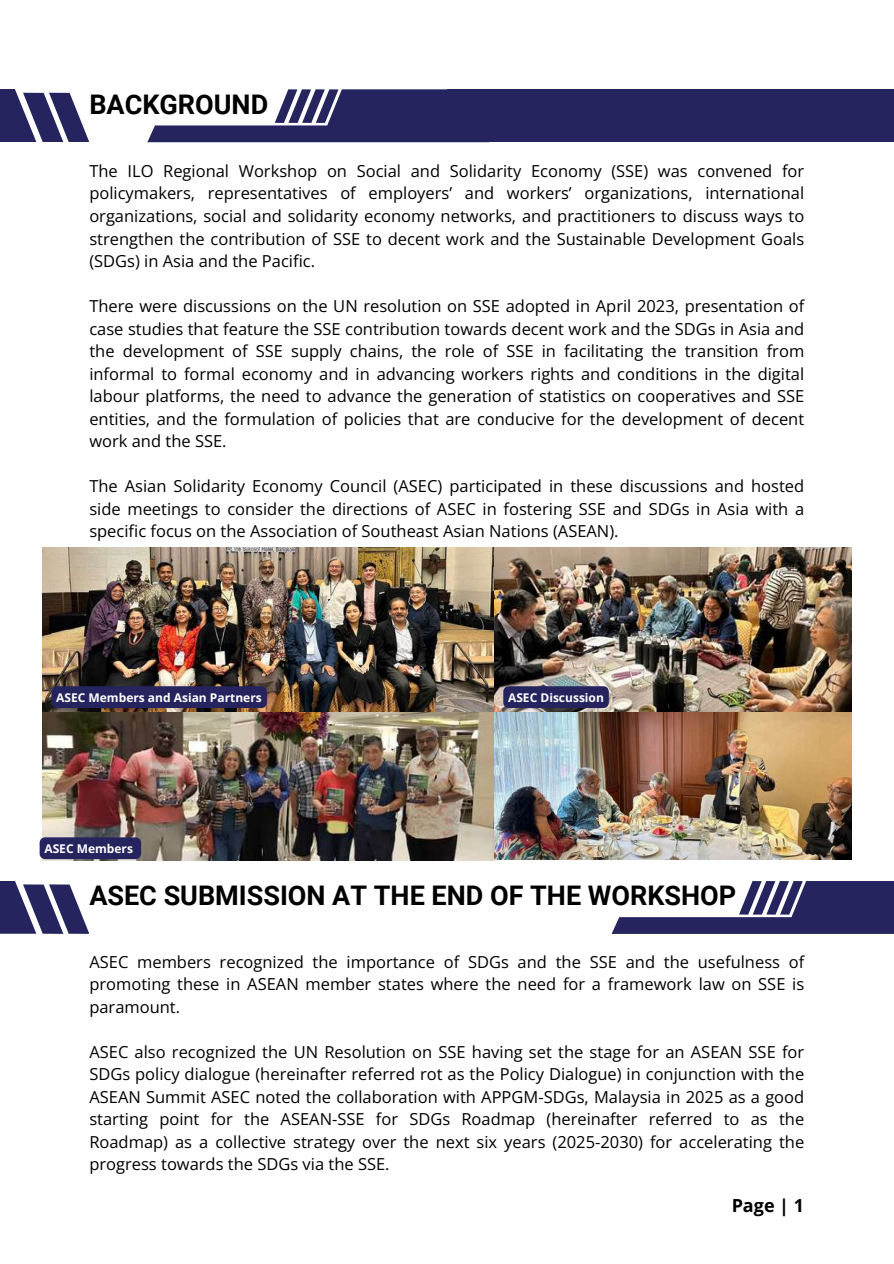
<style>
.page{position:relative;width:894px;height:1264px;background:#fff}
.page>*{position:absolute;margin:0;border:0;box-sizing:border-box;transform-origin:0 0}
.t1{font:700 27px "Roboto";color:#000}
.t2{font:700 18px "Open Sans";color:#000}
.t3{font:16.5px/22.5px "Open Sans";color:#000;text-align:justify}
.t4{font:700 12px "Open Sans";color:#fff}
</style>
<div class="page">
<div style="left:446px;top:89px;width:447px;height:53px;background:#26245e"></div>
<svg style="left:147px;top:89px;width:300px;height:53px"></svg>
<svg style="left:0;top:89px;width:89px;height:53px"></svg>
<svg style="left:612px;top:881px;width:281px;height:52px"></svg>
<svg style="left:0;top:881px;width:89px;height:52px"></svg>
<img style="left:42px;top:548px;width:808px;height:312px">
<div style="left:51px;top:686px;width:216px;height:22px;background:#26245e;border-radius:5px"></div>
<div style="left:40px;top:837px;width:101px;height:22px;background:#26245e"></div>
<div style="left:503px;top:686px;width:105px;height:22px;background:#26245e"></div>
<h1 class="t1" style="left:89px;top:89px;width:180px">BACKGROUND</h1>
<p class="t3" style="left:89px;top:159px;width:716px">The ILO Regional Workshop on Social and Solidarity Economy (SSE) was convened for policymakers, representatives of employers’ and workers’ organizations, international organizations, social and solidarity economy networks, and practitioners to discuss ways to strengthen the contribution of SSE to decent work and the Sustainable Development Goals (SDGs) in Asia and the Pacific.</p>
<p class="t3" style="left:89px;top:294px;width:716px">There were discussions on the UN resolution on SSE adopted in April 2023, presentation of case studies that feature the SSE contribution towards decent work and the SDGs in Asia and the development of SSE supply chains, the role of SSE in facilitating the transition from informal to formal economy and in advancing workers rights and conditions in the digital labour platforms, the need to advance the generation of statistics on cooperatives and SSE entities, and the formulation of policies that are conducive for the development of decent work and the SSE.</p>
<p class="t3" style="left:89px;top:474px;width:716px">The Asian Solidarity Economy Council (ASEC) participated in these discussions and hosted side meetings to consider the directions of ASEC in fostering SSE and SDGs in Asia with a specific focus on the Association of Southeast Asian Nations (ASEAN).</p>
<p class="t4" style="left:56px;top:689px;width:207px">ASEC Members and Asian Partners</p>
<p class="t4" style="left:44px;top:840px;width:90px">ASEC Members</p>
<p class="t4" style="left:508px;top:689px;width:97px">ASEC Discussion</p>
<h1 class="t1" style="left:89px;top:880px;width:648px">ASEC SUBMISSION AT THE END OF THE WORKSHOP</h1>
<p class="t3" style="left:89px;top:949px;width:716px">ASEC members recognized the importance of SDGs and the SSE and the usefulness of promoting these in ASEAN member states where the need for a framework law on SSE is paramount.</p>
<p class="t3" style="left:89px;top:1039px;width:716px">ASEC also recognized the UN Resolution on SSE having set the stage for an ASEAN SSE for SDGs policy dialogue (hereinafter referred rot as the Policy Dialogue) in conjunction with the ASEAN Summit ASEC noted the collaboration with APPGM-SDGs, Malaysia in 2025 as a good starting point for the ASEAN-SSE for SDGs Roadmap (hereinafter referred to as the Roadmap) as a collective strategy over the next six years (2025-2030) for accelerating the progress towards the SDGs via the SSE.</p>
<p class="t2" style="left:731px;top:1192px;width:74px">Page | 1</p>
</div>
